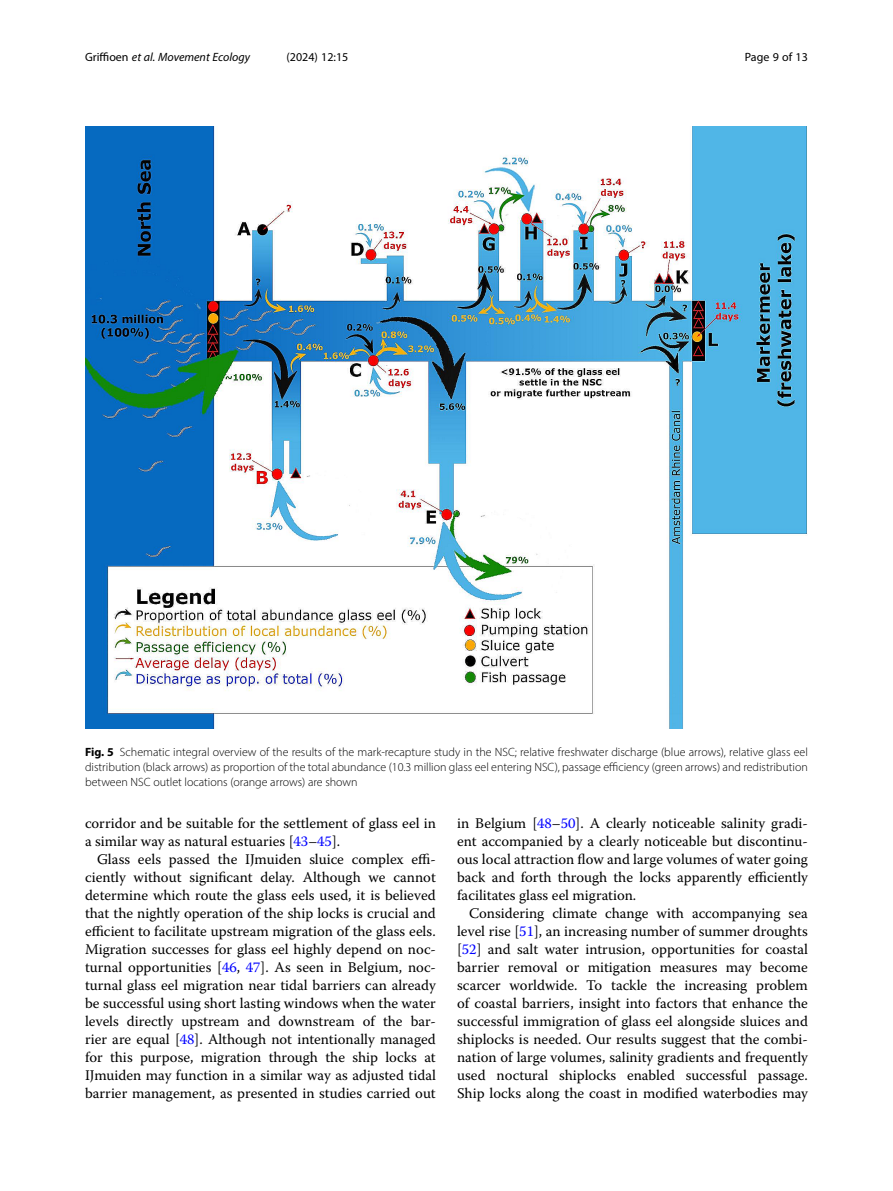
<style>
.page{position:relative;width:893px;height:1191px;background:#fff}
.page>*{position:absolute;margin:0;border:0;box-sizing:border-box;transform-origin:0 0}
.Body_Text_Indent{font:14.7px/18px "Warnock Pro";color:#000;text-align:justify}
.Body_Text{font:14.7px/18px "Warnock Pro";color:#000}
.Figure_Caption{font:300 12px/15px "Myriad Pro";color:#000;text-align:justify}
.t1{font:italic 12px "Myriad Pro";color:#000}
.t2{font:12px "Myriad Pro";color:#000}
.s1{font-style:normal}
.s2{font-weight:700}
.s3{color:#00f}
</style>
<div class="page">
<img style="left:85px;top:126px;width:722px;height:602px">
<p class="t1" style="left:85px;top:50px;width:167px"><span class="s1">Griffioen</span> et al. Movement Ecology</p>
<p class="t2" style="left:286px;top:50px;width:63px">(2024) 12:15</p>
<p class="t2" style="left:745px;top:50px;width:65px">Page 9 of 13</p>
<p class="Figure_Caption" style="left:85px;top:744px;width:724px"><span class="s2">Fig. 5</span> Schematic integral overview of the results of the mark-recapture study in the NSC; relative freshwater discharge (blue arrows), relative glass eel distribution (black arrows) as proportion of the total abundance (10.3 million glass eel entering NSC), passage efficiency (green arrows) and redistribution between NSC outlet locations (orange arrows) are shown</p>
<p class="Body_Text" style="left:85px;top:814px;width:352px">corridor and be suitable for the settlement of glass eel in a similar way as natural estuaries [<span class="s3">43</span>–<span class="s3">45</span>].</p>
<p class="Body_Text_Indent" style="left:85px;top:850px;width:352px;text-indent:12px">Glass eels passed the IJmuiden sluice complex effi&shy;ciently without significant delay. Although we cannot determine which route the glass eels used, it is believed that the nightly operation of the ship locks is crucial and efficient to facilitate upstream migration of the glass eels.<br>Migration successes for glass eel highly depend on noc&shy;turnal opportunities [<span class="s3">46</span>, <span class="s3">47</span>]. As seen in Belgium, noc&shy;turnal glass eel migration near tidal barriers can already be successful using short lasting windows when the water levels directly upstream and downstream of the bar&shy;rier are equal [<span class="s3">48</span>]. Although not intentionally managed for this purpose, migration through the ship locks at IJmuiden may function in a similar way as adjusted tidal barrier management, as presented in studies carried out</p>
<p class="Body_Text_Indent" style="left:457px;top:814px;width:352px">in Belgium [<span class="s3">48</span>–<span class="s3">50</span>]. A clearly noticeable salinity gradi&shy;ent accompanied by a clearly noticeable but discontinu&shy;ous local attraction flow and large volumes of water going back and forth through the locks apparently efficiently facilitates glass eel migration.</p>
<p class="Body_Text_Indent" style="left:457px;top:904px;width:352px;text-indent:12px">Considering climate change with accompanying sea level rise [<span class="s3">51</span>], an increasing number of summer droughts [<span class="s3">52</span>] and salt water intrusion, opportunities for coastal barrier removal or mitigation measures may become scarcer worldwide. To tackle the increasing problem of coastal barriers, insight into factors that enhance the successful immigration of glass eel alongside sluices and shiplocks is needed. Our results suggest that the combi&shy;nation of large volumes, salinity gradients and frequently used noctural shiplocks enabled successful passage.<br>Ship locks along the coast in modified waterbodies may</p>
</div>
